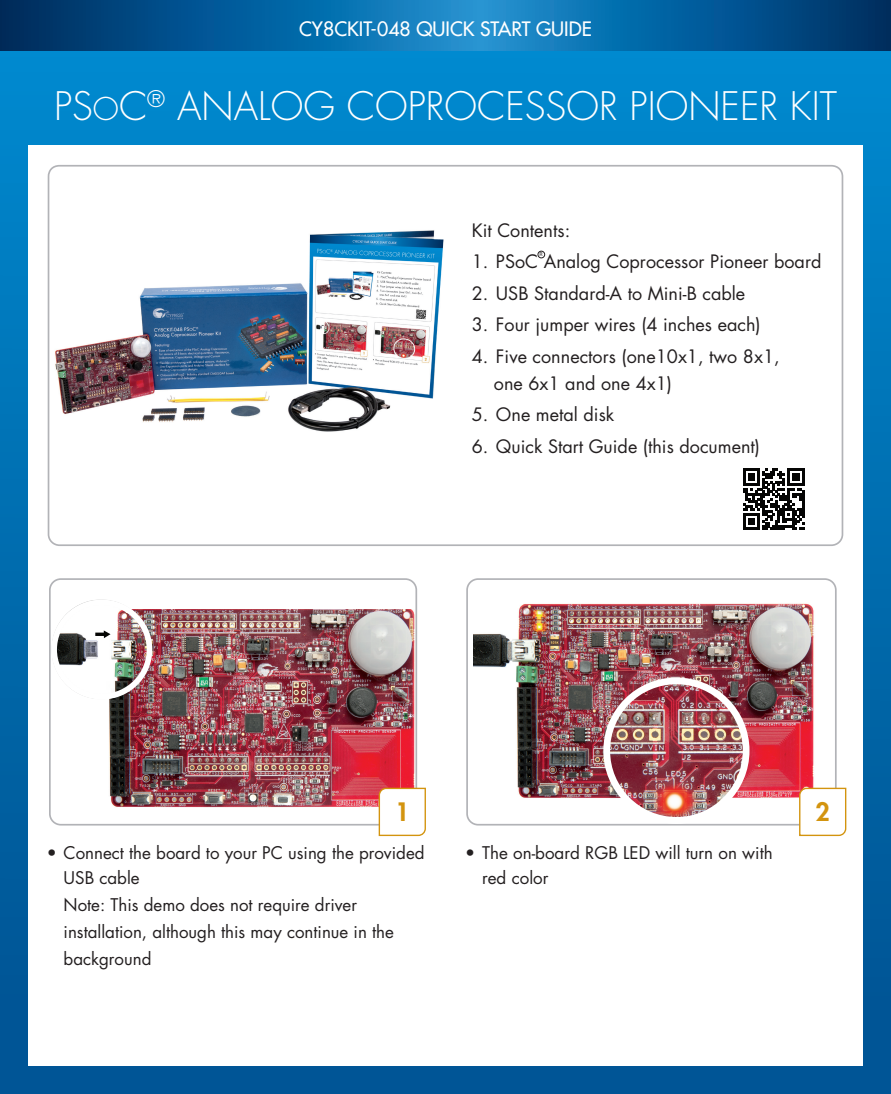
<style>
.page{position:relative;width:891px;height:1094px;background:#fff}
.page>*{position:absolute;margin:0;border:0;box-sizing:border-box;transform-origin:0 0}
.t1{font:300 38.25px "Futura Std";color:#fff}
.t2{font:800 24.75px "Futura Std";color:#d3940f}
.t3{font:500 19.35px "Futura Std";color:#fff}
.t4{font:18px/27px "Futura Std";color:#231f20}
.t5{font:17.1px/25px "Futura Std";color:#231f20}
.t6{font:5.85px "Myriad Pro";color:#231f20}
.s1{font-size:30.6px}
</style>
<div class="page">
<div style="left:0;top:0;width:891px;height:1094px;background:linear-gradient(to bottom,#008bd1,#005090)"></div>
<div style="left:28px;top:145px;width:835px;height:920px;background:#fff"></div>
<svg style="left:0;top:0;width:891px;height:51px;background:#075e9a"></svg>
<svg style="left:743px;top:468px;width:61px;height:62px"></svg>
<img style="left:47px;top:200px;width:397px;height:280px">
<img style="left:109px;top:609px;width:305px;height:199px">
<div style="left:49px;top:578px;width:368px;height:247px;border:2px solid #b2b3b7;border-radius:11px"></div>
<svg style="left:378px;top:787px;width:48px;height:49px"></svg>
<div style="left:538px;top:251px;width:7px;height:7px;border:1px solid #231f20;border-radius:50%"></div>
<div style="left:48px;top:165px;width:795px;height:381px;border:2px solid #b2b3b7;border-radius:11px"></div>
<img style="left:474px;top:581px;width:360px;height:245px">
<div style="left:466px;top:578px;width:371px;height:247px;border:2px solid #b2b3b7;border-radius:11px"></div>
<svg style="left:798px;top:787px;width:49px;height:49px"></svg>
<img style="left:607px;top:681px;width:139px;height:139px;border-radius:70px">
<div style="left:603px;top:677px;width:147px;height:146px;border:7px solid #fff;border-radius:50%"></div>
<img style="left:49px;top:583px;width:115px;height:131px">
<div style="left:51px;top:599px;width:101px;height:100px;border:6px solid #fff;border-radius:50%"></div>
<svg style="left:95px;top:630px;width:16px;height:8px"></svg>
<p class="t3" style="left:299px;top:17px;width:294px">CY8CKIT-048 QUICK START GUIDE</p>
<h1 class="t1" style="left:54px;top:82px;width:784px">PS<span class="s1">O</span>C<sup>®</sup> ANALOG COPROCESSOR PIONEER KIT</h1>
<p class="t4" style="left:472px;top:217px;width:100px">Kit Contents:</p>
<p class="t4" style="left:472px;top:248px;width:351px">1. PSoC Analog Coprocessor Pioneer board</p>
<p class="t4" style="left:472px;top:280px;width:275px">2. USB Standard-A to Mini-B cable</p>
<p class="t4" style="left:472px;top:311px;width:291px">3. Four jumper wires (4 inches each)</p>
<p class="t4" style="left:494px;top:343px;width:287px;text-indent:-22px">4. Five connectors (one10x1, two 8x1, one 6x1 and one 4x1)</p>
<p class="t4" style="left:472px;top:401px;width:144px">5. One metal disk</p>
<p class="t4" style="left:472px;top:432px;width:290px">6. Quick Start Guide (this document)</p>
<p class="t6" style="left:540px;top:251px;width:5px">R</p>
<h2 class="t2" style="left:395px;top:796px;width:16px">1</h2>
<p class="t5" style="left:64px;top:840px;width:362px;text-indent:-17px">• Connect the board to your PC using the provided<br>USB cable</p>
<p class="t5" style="left:64px;top:891px;width:332px;line-height:27px">Note: This demo does not require driver installation, although this may continue in the background</p>
<p class="t5" style="left:482px;top:840px;width:292px;text-indent:-17px">• The on-board RGB LED will turn on with red color</p>
<h2 class="t2" style="left:816px;top:796px;width:16px">2</h2>
</div>
